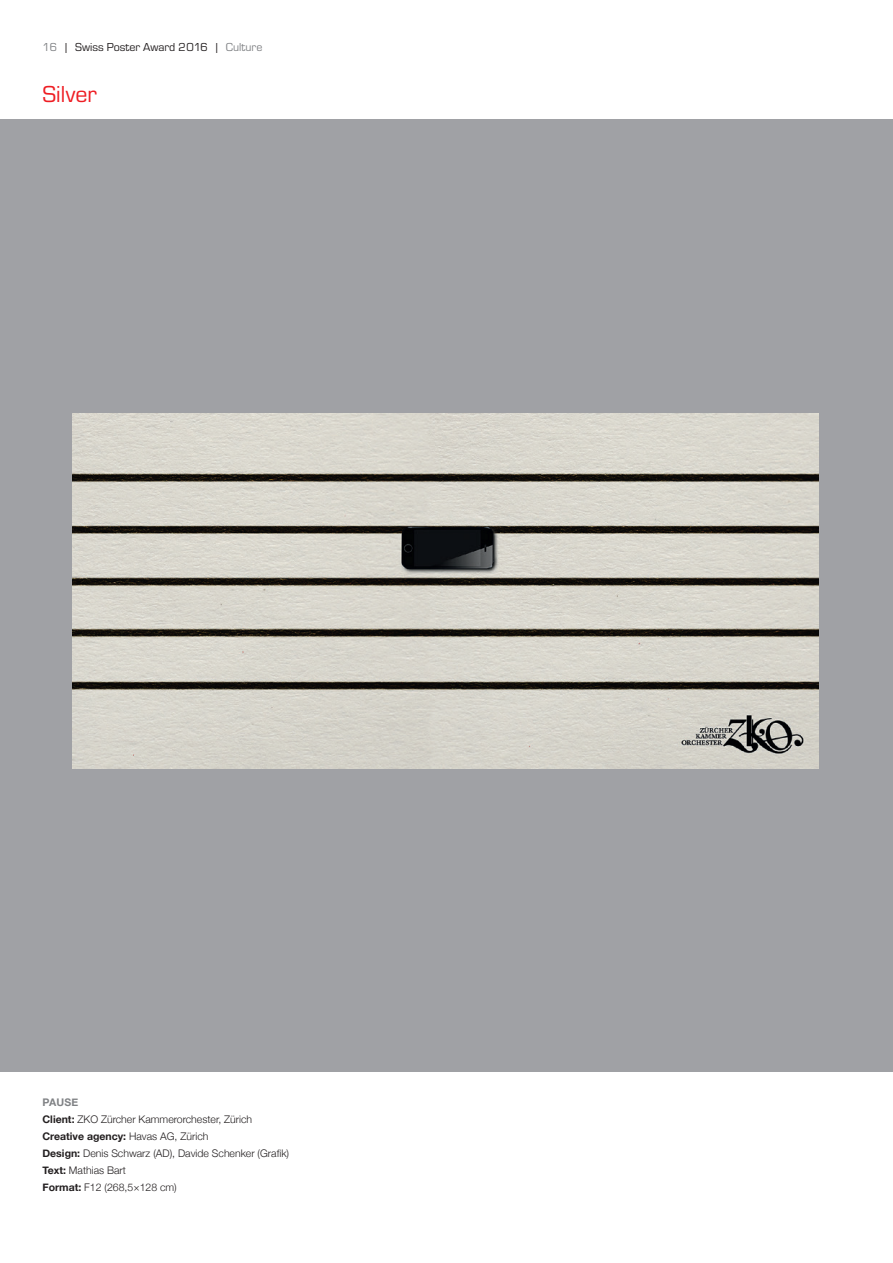
<style>
.page{position:relative;width:893px;height:1263px;background:#fff}
.page>*{position:absolute;margin:0;border:0;box-sizing:border-box;transform-origin:0 0}
.t1{font:24px "Eurostile";color:#ee1d23}
.t2{font:12px "Eurostile";color:#231f20}
.t3{font:300 10.5px/17px "Helvetica Neue";color:#231f20}
.s1{color:#808285}
.s2{font-weight:700;color:#808285}
.s3{font-weight:700}
</style>
<div class="page">
<div style="left:0;top:119px;width:893px;height:953px;background:#a0a1a5"></div>
<img style="left:72px;top:413px;width:746px;height:356px">
<p class="t2" style="left:43px;top:39px;width:221px"><span class="s1">16</span> | Swiss Poster Award 2016 | <span class="s1">Culture</span></p>
<h1 class="t1" style="left:43px;top:78px;width:56px">Silver</h1>
<p class="t3" style="left:43px;top:1093px;width:248px"><span class="s2">PAUSE<br></span><span class="s3">Client:</span> ZKO Zürcher Kammerorchester, Zürich<br><span class="s3">Creative agency:</span> Havas AG, Zürich<br><span class="s3">Design:</span> Denis Schwarz (AD), Davide Schenker (Grafik)<br><span class="s3">Text:</span> Mathias Bart<br><span class="s3">Format:</span> F12 (268,5×128 cm)</p>
</div>
